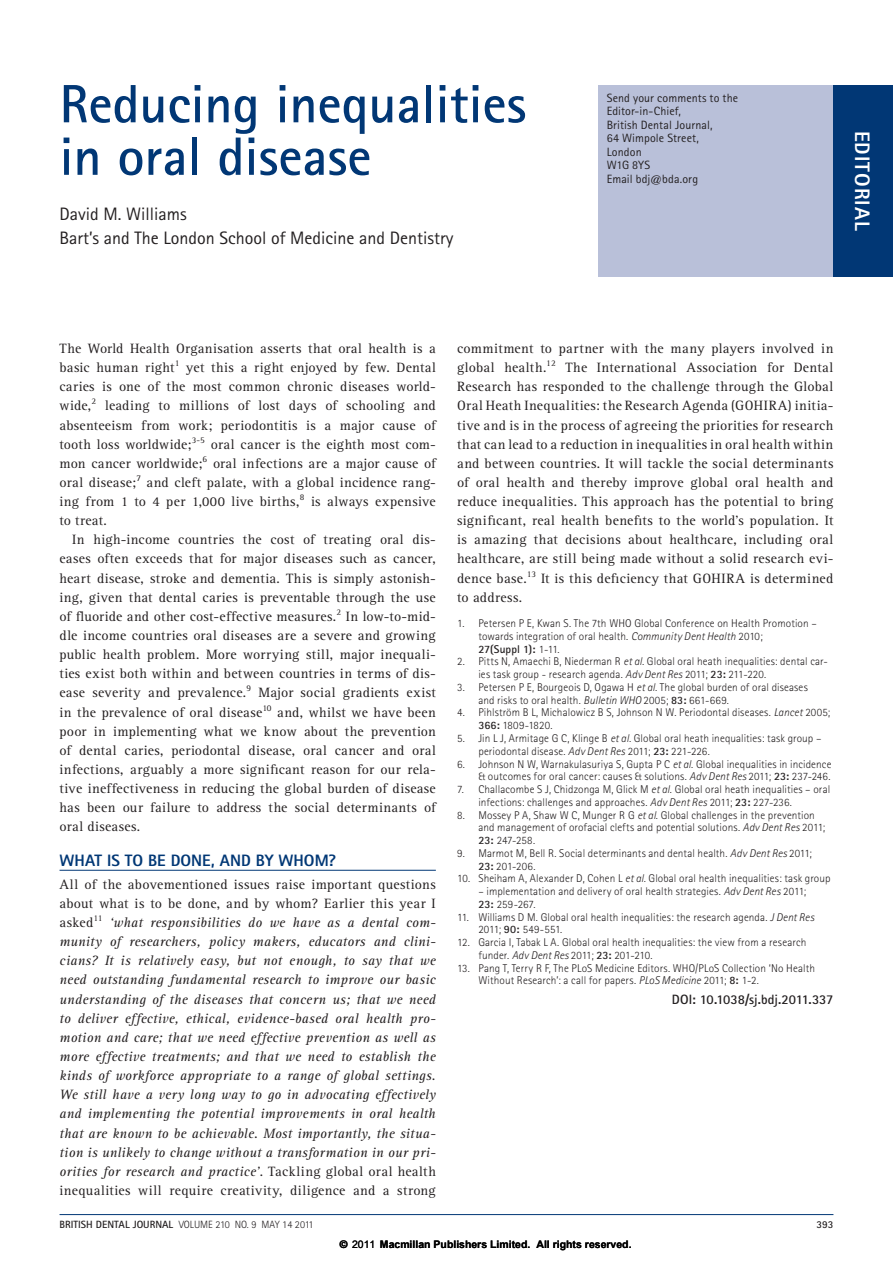
<style>
.page{position:relative;width:893px;height:1263px;background:#fff}
.page>*{position:absolute;margin:0;border:0;box-sizing:border-box;transform-origin:0 0}
._1_BDJ_main_heading{font:700 54px/52.5px "Rotis Sans Serif Std";color:#013775}
.t1{font:800 21px "Rotis Sans Serif Std";letter-spacing:.05em;color:#fff}
._1_BDJ_author{font:18px/24px "Rotis Sans Serif Std";color:#231f20}
._1_BDJ_editorial_hea{font:800 16.5px "Rotis Sans Serif Std";color:#013775}
._1_BDJ_body_fullout{font:13.95px/19.2px "Rotis Serif Std";letter-spacing:.03em;color:#231f20;text-align:justify}
._1_BDJ_body_fullout-2{font:italic 13.95px/19.2px "Rotis Serif Std";letter-spacing:.02em;color:#231f20;text-align:justify}
._1_BDJ_body{font:13.95px/19.2px "Rotis Serif Std";letter-spacing:.025em;color:#231f20;text-align:justify}
._1_BDJ_DOI{font:700 13.5px "Rotis Sans Serif Std";letter-spacing:-.005em;color:#231f20}
._1_BDJ_in_brief{font:12px/13.5px "Rotis Sans Serif Std";letter-spacing:.01em;color:#231f20}
._2_BDJ_references{font:300 11.25px/12.8px "Rotis Sans Serif Std";letter-spacing:.01em;color:#231f20}
.t2{font:700 10.5px "Arial";color:#000}
.t3{font:300 10.5px "Rotis Sans Serif Std";color:#231f20}
.t4{font:700 10.5px "Rotis Sans Serif Std";color:#231f20}
.s1{font-style:normal}
.s2{font-style:italic}
.s3{font-weight:700}
.s4{font-family:"Helvetica"}
.s5{font-weight:400}
</style>
<div class="page">
<hr style="left:60px;top:870px;width:376px;height:1px;background:#013775">
<hr style="left:60px;top:1214px;width:773px;height:1px;background:#013775">
<div style="left:598px;top:85px;width:295px;height:191px;background:#b9c0d9"></div>
<div style="left:833px;top:85px;width:60px;height:191px;background:#013775"></div>
<p class="_1_BDJ_main_heading" style="left:60px;top:77px;width:468px">Reducing inequalities in oral disease</p>
<p class="_1_BDJ_author" style="left:60px;top:202px;width:395px">David M. Williams<br>Bart’s and The London School of Medicine and Dentistry</p>
<p class="_1_BDJ_in_brief" style="left:607px;top:91px;width:133px">Send your comments to the<br>Editor-in-Chief,<br>British Dental Journal,<br>64 Wimpole Street,<br>London<br>W1G 8YS<br>Email bdj@bda.org</p>
<p class="t1" style="left:876px;top:131px;width:102px;rotate:90deg">EDITORIAL</p>
<p class="_1_BDJ_body_fullout" style="left:60px;top:339px;width:378px">The World Health Organisation asserts that oral health is a basic human right<sup>1</sup> yet this a right enjoyed by few. Dental caries is one of the most common chronic diseases world&shy;wide,<sup>2</sup> leading to millions of lost days of schooling and absenteeism from work; periodontitis is a major cause of tooth loss worldwide;<sup>3-5</sup> oral cancer is the eighth most com&shy;mon cancer worldwide;<sup>6</sup> oral infections are a major cause of oral disease;<sup>7</sup> and cleft palate, with a global incidence rang&shy;ing from 1 to 4 per 1,000 live births,<sup>8</sup> is always expensive to treat.</p>
<p class="_1_BDJ_body" style="left:60px;top:530px;width:378px;text-indent:13px">In high-income countries the cost of treating oral dis&shy;eases often exceeds that for major diseases such as cancer, heart disease, stroke and dementia. This is simply astonish&shy;ing, given that dental caries is preventable through the use of fluoride and other cost-effective measures.<sup>2</sup> In low-to-mid&shy;dle income countries oral diseases are a severe and growing public health problem. More worrying still, major inequali&shy;ties exist both within and between countries in terms of dis&shy;ease severity and prevalence.<sup>9</sup> Major social gradients exist in the prevalence of oral disease<sup>10</sup> and, whilst we have been poor in implementing what we know about the prevention of dental caries, periodontal disease, oral cancer and oral infections, arguably a more significant reason for our rela&shy;tive ineffectiveness in reducing the global burden of disease has been our failure to address the social determinants of oral diseases.</p>
<p class="_1_BDJ_editorial_hea" style="left:60px;top:849px;width:278px">WHAT IS TO BE DONE, AND BY WHOM?</p>
<p class="_1_BDJ_body_fullout-2" style="left:60px;top:875px;width:378px"><span class="s1">All of the abovementioned issues raise important questions about what is to be done, and by whom? Earlier this year I asked</span><sup>11</sup> ‘what responsibilities do we have as a dental com&shy;munity of researchers, policy makers, educators and clini&shy;cians? It is relatively easy, but not enough, to say that we need outstanding fundamental research to improve our basic understanding of the diseases that concern us; that we need to deliver effective, ethical, evidence-based oral health pro&shy;motion and care; that we need effective prevention as well as more effective treatments; and that we need to establish the kinds of workforce appropriate to a range of global settings.<br>We still have a very long way to go in advocating effectively and implementing the potential improvements in oral health that are known to be achievable. Most importantly, the situa&shy;tion is unlikely to change without a transformation in our pri&shy;orities for research and practice’<span class="s1">. Tackling global oral health inequalities will require creativity, diligence and a strong</span></p>
<p class="_1_BDJ_body_fullout" style="left:457px;top:339px;width:378px">commitment to partner with the many players involved in global health.<sup>12</sup> The International Association for Dental Research has responded to the challenge through the Global Oral Heath Inequalities: the Research Agenda (GOHIRA) initia&shy;tive and is in the process of agreeing the priorities for research that can lead to a reduction in inequalities in oral health within and between countries. It will tackle the social determinants of oral health and thereby improve global oral health and reduce inequalities. This approach has the potential to bring significant, real health benefits to the world’s population. It is amazing that decisions about healthcare, including oral healthcare, are still being made without a solid research evi&shy;dence base.<sup>13</sup> It is this deficiency that GOHIRA is determined to address.</p>
<p class="_2_BDJ_references" style="left:478px;top:617px;width:340px;text-indent:-21px">1. Petersen P E, Kwan S. The 7th WHO Global Conference on Health Promotion – towards integration of oral health. <span class="s2">Community Dent Health</span> 2010;<br><span class="s3">27(Suppl 1):</span> 1-11.</p>
<p class="_2_BDJ_references" style="left:478px;top:655px;width:351px;text-indent:-21px">2. Pitts N, Amaechi B, Niederman R <span class="s2">et al.</span> Global oral heath inequalities: dental car&shy;ies task group - research agenda. <span class="s2">Adv Dent Res</span> 2011; <span class="s3">23:</span> 211-220.</p>
<p class="_2_BDJ_references" style="left:478px;top:681px;width:331px;text-indent:-21px">3. Petersen P E, Bourgeois D, Ogawa H <span class="s2">et al.</span> The global burden of oral diseases and risks to oral health. <span class="s2">Bulletin WHO</span> 2005; <span class="s3">83:</span> 661-669.</p>
<p class="_2_BDJ_references" style="left:478px;top:706px;width:353px;text-indent:-21px">4. Pihlström B L, Michalowicz B S, Johnson N W. Periodontal diseases. <span class="s2">Lancet</span> 2005;<br><span class="s3">366:</span> 1809-1820.</p>
<p class="_2_BDJ_references" style="left:478px;top:732px;width:345px;text-indent:-21px">5. Jin L J, Armitage G C, Klinge B <span class="s2">et al.</span> Global oral heath inequalities: task group – periodontal disease. <span class="s2">Adv Dent Res</span> 2011; <span class="s3">23:</span> 221-226.</p>
<p class="_2_BDJ_references" style="left:457px;top:757px;width:376px;text-align:right">6. Johnson N W, Warnakulasuriya S, Gupta P C <span class="s2">et al</span>. Global inequalities in incidence &amp; outcomes for oral cancer: causes &amp; solutions. <span class="s2">Adv Dent Res</span> 2011; <span class="s3">23:</span> 237-246.</p>
<p class="_2_BDJ_references" style="left:478px;top:783px;width:353px;text-indent:-21px">7. Challacombe S J, Chidzonga M, Glick M <span class="s2">et al</span>. Global oral heath inequalities – oral infections: challenges and approaches. <span class="s2">Adv Dent Res</span> 2011; <span class="s3">23:</span> 227-236.</p>
<p class="_2_BDJ_references" style="left:478px;top:808px;width:348px;text-indent:-21px">8. Mossey P A, Shaw W C, Munger R G <span class="s2">et al</span>. Global challenges in the prevention and management of orofacial clefts and potential solutions. <span class="s2">Adv Dent Res</span> 2011;<br><span class="s3">23:</span> 247-258.</p>
<p class="_2_BDJ_references" style="left:478px;top:846px;width:335px;text-indent:-21px">9. Marmot M, Bell R. Social determinants and dental health. <span class="s2">Adv Dent Res</span> 2011;<br><span class="s3">23:</span> 201-206.</p>
<p class="_2_BDJ_references" style="left:457px;top:872px;width:375px">10. Sheiham A, Alexander D, Cohen L <span class="s2">et al.</span> Global oral health inequalities: task group</p>
<p class="_2_BDJ_references" style="left:478px;top:885px;width:329px">– implementation and delivery of oral health strategies. <span class="s2">Adv Dent Res</span> 2011;<br><span class="s3">23:</span> 259-267.</p>
<p class="_2_BDJ_references" style="left:478px;top:910px;width:337px;text-indent:-21px">11. Williams D M. Global oral health inequalities: the research agenda. <span class="s2">J Dent Res<br></span>2011; <span class="s3">90:</span> 549-551.</p>
<p class="_2_BDJ_references" style="left:478px;top:936px;width:329px;text-indent:-21px">12. Garcia I, Tabak L A. Global oral health inequalities: the view from a research funder. <span class="s2">Adv Dent Res</span> 2011; <span class="s3">23:</span> 201-210.</p>
<p class="_2_BDJ_references" style="left:478px;top:961px;width:338px;text-indent:-21px">13. Pang T, Terry R F, The PLoS Medicine Editors. WHO/PLoS Collection ‘No Health<br>Without Research’: a call for papers. <span class="s2">PLoS Medicine</span> 2011; <span class="s3">8:</span> 1-2.</p>
<p class="_1_BDJ_DOI" style="left:672px;top:990px;width:163px">DOI: 10.1038/sj.bdj.2011.337</p>
<p class="t3" style="left:60px;top:1218px;width:256px"><span class="s3">BRITISH DENTAL JOURNAL</span> VOLUME 210 NO. 9 MAY 14 2011</p>
<p class="t4" style="left:816px;top:1217px;width:18px">393</p>
<p class="t2" style="left:340px;top:1237px;width:293px"><span class="s4">©</span> <span class="s5">2011</span> Macmillan Publishers Limited. All rights reserved.</p>
</div>
